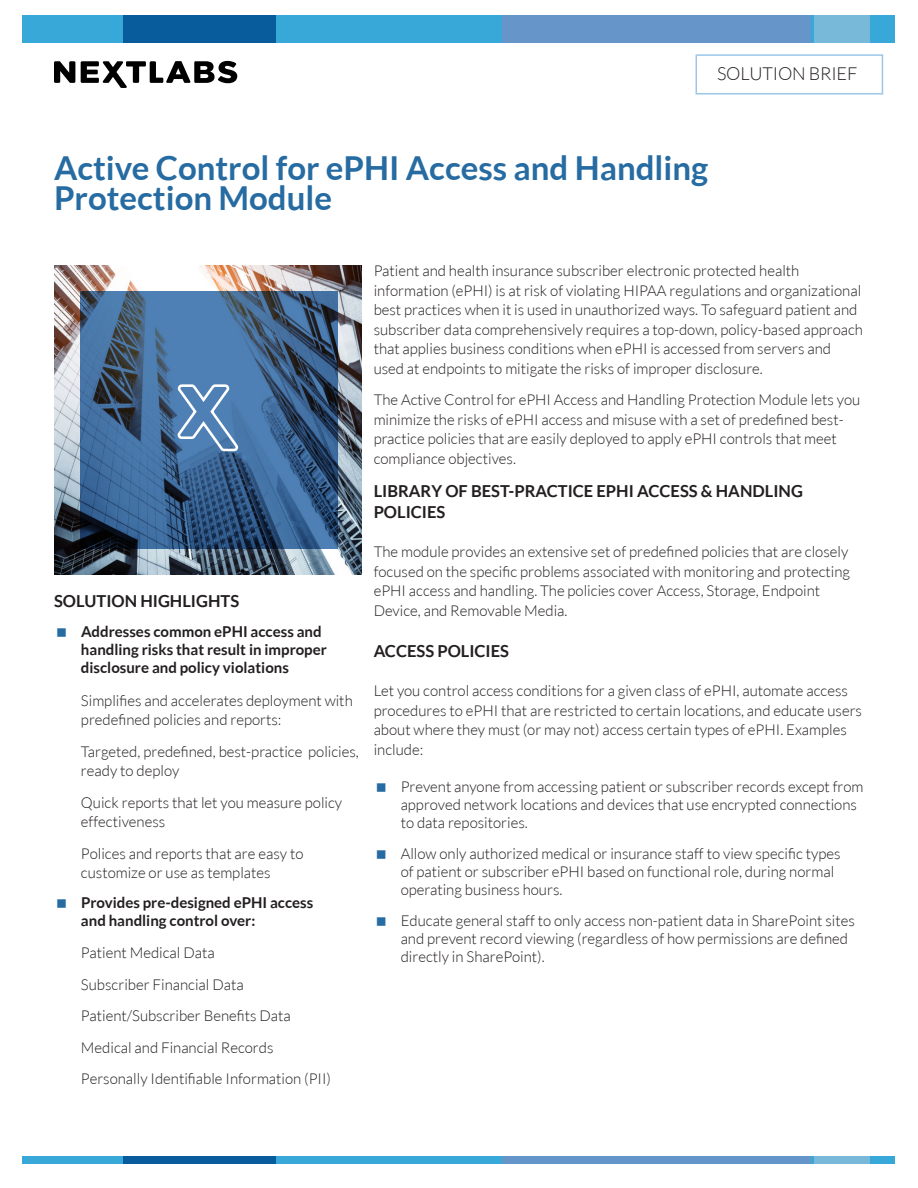
<style>
.page{position:relative;width:918px;height:1188px;background:#fff}
.page>*{position:absolute;margin:0;border:0;box-sizing:border-box;transform-origin:0 0}
.t1{font:700 33px/30px "Lato";color:#266ba1}
.t2{font:300 18px "Lato";letter-spacing:-.01em;color:#231f20}
.HEAD{font:700 16.5px/21px "Lato";color:#231f20}
.SUBHEAD{font:700 16.5px "Lato";color:#231f20}
.BODY{font:300 15px/19.5px "Lato";color:#231f20}
.FIRST_PAGE_BODY_TEXT{font:300 15px/19.5px "Lato";color:#231f20}
.t3{font:700 15px/18px "Lato";color:#231f20}
</style>
<div class="page">
<svg style="left:54px;top:61px;width:21px;height:22px"></svg>
<svg style="left:81px;top:61px;width:156px;height:27px"></svg>
<div style="left:22px;top:15px;width:874px;height:27px;background:#38a8d9"></div>
<div style="left:123px;top:15px;width:153px;height:27px;background:#085c9c"></div>
<div style="left:814px;top:15px;width:56px;height:27px;background:#78b8d9"></div>
<div style="left:502px;top:15px;width:310px;height:27px;background:#6696c9"></div>
<div style="left:696px;top:54px;width:187px;height:41px;border:2px solid #9cc7e8"></div>
<div style="left:22px;top:1156px;width:874px;height:8px;background:#38a8d9"></div>
<div style="left:123px;top:1156px;width:153px;height:8px;background:#085c9c"></div>
<div style="left:814px;top:1156px;width:56px;height:8px;background:#78b8d9"></div>
<div style="left:502px;top:1156px;width:310px;height:8px;background:#6696c9"></div>
<img style="left:54px;top:266px;width:308px;height:309px">
<svg style="left:80px;top:292px;width:257px;height:257px;background:#3b6089"></svg>
<svg style="left:175px;top:383px;width:65px;height:70px;background:#6991bd"></svg>
<p class="t2" style="left:717px;top:64px;width:142px">SOLUTION BRIEF</p>
<p class="t1" style="left:54px;top:153px;width:656px">Active Control for ePHI Access and Handling<br>Protection Module</p>
<p class="SUBHEAD" style="left:54px;top:592px;width:187px">SOLUTION HIGHLIGHTS</p>
<p class="t3" style="left:81px;top:623px;width:247px">Addresses common ePHI access and handling risks that result in improper disclosure and policy violations</p>
<p class="BODY" style="left:81px;top:690px;width:273px">Simplifies and accelerates deployment with predefined policies and reports:</p>
<p class="BODY" style="left:81px;top:741px;width:279px">Targeted, predefined, best-practice policies, ready to deploy</p>
<p class="BODY" style="left:81px;top:792px;width:263px">Quick reports that let you measure policy effectiveness</p>
<p class="BODY" style="left:81px;top:843px;width:224px">Polices and reports that are easy to customize or use as templates</p>
<p class="t3" style="left:81px;top:893px;width:234px">Provides pre-designed ePHI access and handling control over:</p>
<p class="BODY" style="left:81px;top:943px;width:135px">Patient Medical Data</p>
<p class="BODY" style="left:81px;top:975px;width:164px">Subscriber Financial Data</p>
<p class="BODY" style="left:81px;top:1006px;width:211px">Patient/Subscriber Benefits Data</p>
<p class="BODY" style="left:81px;top:1038px;width:194px">Medical and Financial Records</p>
<p class="BODY" style="left:81px;top:1069px;width:252px">Personally Identifiable Information (PII)</p>
<p class="BODY" style="left:374px;top:261px;width:491px">Patient and health insurance subscriber electronic protected health information (ePHI) is at risk of violating HIPAA regulations and organizational best practices when it is used in unauthorized ways. To safeguard patient and subscriber data comprehensively requires a top-down, policy-based approach that applies business conditions when ePHI is accessed from servers and used at endpoints to mitigate the risks of improper disclosure.</p>
<p class="BODY" style="left:374px;top:390px;width:488px">The Active Control for ePHI Access and Handling Protection Module lets you minimize the risks of ePHI access and misuse with a set of predefined best&shy;practice policies that are easily deployed to apply ePHI controls that meet compliance objectives.</p>
<p class="HEAD" style="left:374px;top:481px;width:431px">LIBRARY OF BEST-PRACTICE EPHI ACCESS &amp; HANDLING<br>POLICIES</p>
<p class="FIRST_PAGE_BODY_TEXT" style="left:374px;top:542px;width:478px">The module provides an extensive set of predefined policies that are closely focused on the specific problems associated with monitoring and protecting ePHI access and handling. The policies cover Access, Storage, Endpoint Device, and Removable Media.</p>
<p class="SUBHEAD" style="left:374px;top:642px;width:137px">ACCESS POLICIES</p>
<p class="FIRST_PAGE_BODY_TEXT" style="left:374px;top:681px;width:490px">Let you control access conditions for a given class of ePHI, automate access procedures to ePHI that are restricted to certain locations, and educate users about where they must (or may not) access certain types of ePHI. Examples include:</p>
<p class="BODY" style="left:401px;top:778px;width:464px;line-height:18px">Prevent anyone from accessing patient or subscriber records except from approved network locations and devices that use encrypted connections to data repositories.</p>
<p class="BODY" style="left:401px;top:845px;width:441px;line-height:18px">Allow only authorized medical or insurance staff to view specific types of patient or subscriber ePHI based on functional role, during normal operating business hours.</p>
<p class="BODY" style="left:401px;top:911px;width:456px;line-height:18px">Educate general staff to only access non-patient data in SharePoint sites and prevent record viewing (regardless of how permissions are defined directly in SharePoint).</p>
</div>
